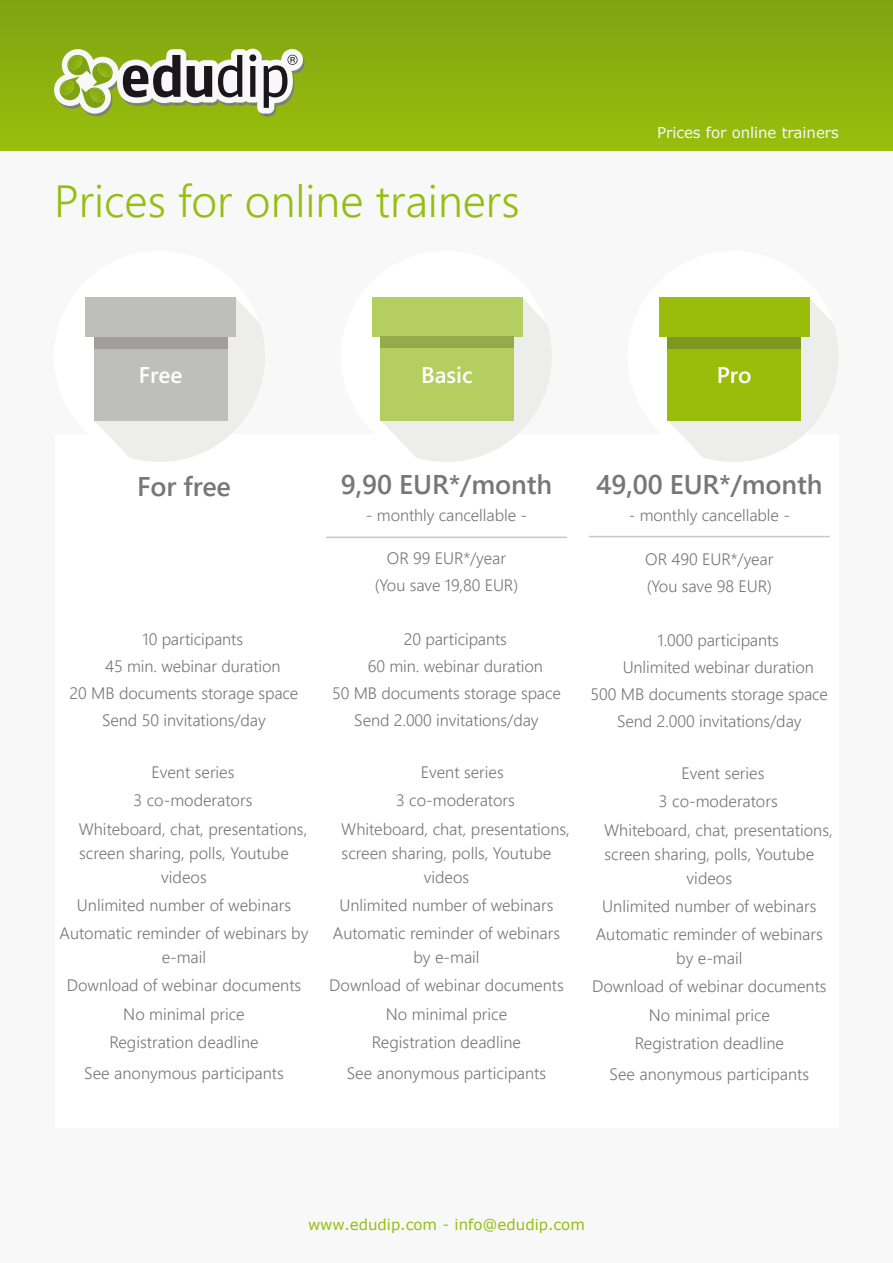
<style>
.page{position:relative;width:893px;height:1263px;background:#f8f8f8}
.page>*{position:absolute;margin:0;border:0;box-sizing:border-box;transform-origin:0 0}
.Headline1{font:45px "Webly Sleek UI Semilight";color:#96be11}
.Text{font:27px "Webly Sleek UI Semibold";letter-spacing:-.005em;color:#777}
.t1{font:22.65px "Webly Sleek UI Semibold";color:#fff}
.List{font:16.5px/24px "Webly Sleek UI Semilight";color:#777;text-align:center}
.Text-2{font:16.5px "Webly Sleek UI Semilight";letter-spacing:-.005em;color:#777}
.smallprint{font:15px "Verdana";color:#96be11}
.Document_topic_heade{font:15px "Verdana";letter-spacing:-.005em;color:#f8f8f8}
</style>
<div class="page">
<div style="left:0;top:0;width:893px;height:151px;background:linear-gradient(to right,#8bb010,#8cb10f)"></div>
<svg style="left:53px;top:49px;width:252px;height:68px"></svg>
<img style="left:68px;top:56px;width:14px;height:14px">
<img style="left:98px;top:64px;width:14px;height:13px">
<img style="left:61px;top:81px;width:13px;height:14px">
<img style="left:90px;top:89px;width:14px;height:13px">
<div style="left:55px;top:434px;width:783px;height:694px;background:#fff"></div>
<div style="left:54px;top:251px;width:211px;height:211px;background:#fff;border-radius:50%"></div>
<svg style="left:93px;top:299px;width:172px;height:163px"></svg>
<div style="left:85px;top:297px;width:151px;height:40px;background:#bebebb"></div>
<div style="left:94px;top:348px;width:133px;height:72px;background:#bebebb"></div>
<div style="left:94px;top:337px;width:133px;height:11px;background:#a19e9c"></div>
<div style="left:341px;top:251px;width:211px;height:211px;background:#fff;border-radius:50%"></div>
<svg style="left:380px;top:297px;width:172px;height:165px"></svg>
<div style="left:372px;top:297px;width:150px;height:40px;background:#b5ce60"></div>
<div style="left:380px;top:348px;width:134px;height:72px;background:#b5ce60"></div>
<div style="left:380px;top:337px;width:134px;height:11px;background:#93ab4b"></div>
<div style="left:628px;top:251px;width:211px;height:211px;background:#fff;border-radius:50%"></div>
<svg style="left:667px;top:297px;width:172px;height:165px"></svg>
<div style="left:659px;top:297px;width:150px;height:40px;background:#9abd0c"></div>
<div style="left:667px;top:348px;width:134px;height:72px;background:#9abd0c"></div>
<div style="left:667px;top:337px;width:134px;height:11px;background:#7c9820"></div>
<hr style="left:326px;top:537px;width:241px;height:1px;background:#c8c8c8">
<hr style="left:589px;top:536px;width:241px;height:1px;background:#c8c8c8">
<p class="Headline1" style="left:54px;top:168px;width:467px">Prices for online trainers</p>
<p class="Document_topic_heade" style="left:657px;top:122px;width:183px">Prices for online trainers</p>
<p class="t1" style="left:139px;top:358px;width:45px">Free</p>
<p class="t1" style="left:421px;top:358px;width:53px">Basic</p>
<p class="t1" style="left:717px;top:358px;width:36px">Pro</p>
<p class="Text" style="left:137px;top:466px;width:95px">For free</p>
<p class="Text" style="left:341px;top:464px;width:213px">9,90 EUR*/month</p>
<p class="Text-2" style="left:366px;top:502px;width:163px">- monthly cancellable -</p>
<p class="Text-2" style="left:143px;top:626px;width:102px">10 participants</p>
<p class="Text-2" style="left:105px;top:653px;width:177px">45 min. webinar duration</p>
<p class="Text-2" style="left:70px;top:680px;width:230px">20 MB documents storage space</p>
<p class="Text-2" style="left:102px;top:707px;width:165px">Send 50 invitations/day</p>
<p class="List" style="left:152px;top:759px;width:84px">Event series</p>
<p class="List" style="left:134px;top:788px;width:120px">3 co-moderators</p>
<p class="List" style="left:79px;top:816px;width:230px">Whiteboard, chat, presentations,</p>
<p class="List" style="left:79px;top:840px;width:211px">screen sharing, polls, Youtube</p>
<p class="List" style="left:161px;top:864px;width:47px">videos</p>
<p class="List" style="left:77px;top:892px;width:216px">Unlimited number of webinars</p>
<p class="List" style="left:60px;top:920px;width:250px">Automatic reminder of webinars by e-mail</p>
<p class="List" style="left:67px;top:973px;width:236px">Download of webinar documents</p>
<p class="List" style="left:123px;top:1001px;width:123px">No minimal price</p>
<p class="List" style="left:109px;top:1029px;width:151px">Registration deadline</p>
<p class="List" style="left:84px;top:1060px;width:201px">See anonymous participants</p>
<p class="Text-2" style="left:387px;top:545px;width:121px">OR 99 EUR*/year</p>
<p class="Text-2" style="left:375px;top:572px;width:145px">(You save 19,80 EUR)</p>
<p class="Text-2" style="left:404px;top:626px;width:104px">20 participants</p>
<p class="Text-2" style="left:368px;top:653px;width:177px">60 min. webinar duration</p>
<p class="Text-2" style="left:332px;top:680px;width:230px">50 MB documents storage space</p>
<p class="Text-2" style="left:354px;top:707px;width:186px">Send 2.000 invitations/day</p>
<p class="List" style="left:421px;top:759px;width:84px">Event series</p>
<p class="List" style="left:396px;top:788px;width:120px">3 co-moderators</p>
<p class="List" style="left:341px;top:816px;width:230px">Whiteboard, chat, presentations,</p>
<p class="List" style="left:342px;top:840px;width:211px">screen sharing, polls, Youtube</p>
<p class="List" style="left:424px;top:864px;width:47px">videos</p>
<p class="List" style="left:339px;top:892px;width:216px">Unlimited number of webinars</p>
<p class="List" style="left:333px;top:920px;width:229px">Automatic reminder of webinars by e-mail</p>
<p class="List" style="left:329px;top:973px;width:236px">Download of webinar documents</p>
<p class="List" style="left:386px;top:1001px;width:123px">No minimal price</p>
<p class="List" style="left:372px;top:1029px;width:151px">Registration deadline</p>
<p class="List" style="left:347px;top:1060px;width:201px">See anonymous participants</p>
<p class="Text" style="left:596px;top:464px;width:228px">49,00 EUR*/month</p>
<p class="Text-2" style="left:629px;top:502px;width:163px">- monthly cancellable -</p>
<p class="Text-2" style="left:645px;top:546px;width:130px">OR 490 EUR*/year</p>
<p class="Text-2" style="left:647px;top:573px;width:127px">(You save 98 EUR)</p>
<p class="Text-2" style="left:658px;top:627px;width:123px">1.000 participants</p>
<p class="Text-2" style="left:623px;top:654px;width:193px">Unlimited webinar duration</p>
<p class="Text-2" style="left:591px;top:681px;width:239px">500 MB documents storage space</p>
<p class="Text-2" style="left:617px;top:708px;width:186px">Send 2.000 invitations/day</p>
<p class="List" style="left:681px;top:760px;width:84px">Event series</p>
<p class="List" style="left:659px;top:789px;width:120px">3 co-moderators</p>
<p class="List" style="left:604px;top:817px;width:230px">Whiteboard, chat, presentations,</p>
<p class="List" style="left:604px;top:841px;width:211px">screen sharing, polls, Youtube</p>
<p class="List" style="left:687px;top:865px;width:47px">videos</p>
<p class="List" style="left:602px;top:893px;width:216px">Unlimited number of webinars</p>
<p class="List" style="left:596px;top:921px;width:229px">Automatic reminder of webinars by e-mail</p>
<p class="List" style="left:592px;top:974px;width:236px">Download of webinar documents</p>
<p class="List" style="left:649px;top:1002px;width:123px">No minimal price</p>
<p class="List" style="left:635px;top:1030px;width:151px">Registration deadline</p>
<p class="List" style="left:610px;top:1061px;width:201px">See anonymous participants</p>
<p class="smallprint" style="left:308px;top:1214px;width:278px">www.edudip.com - info@edudip.com</p>
</div>
